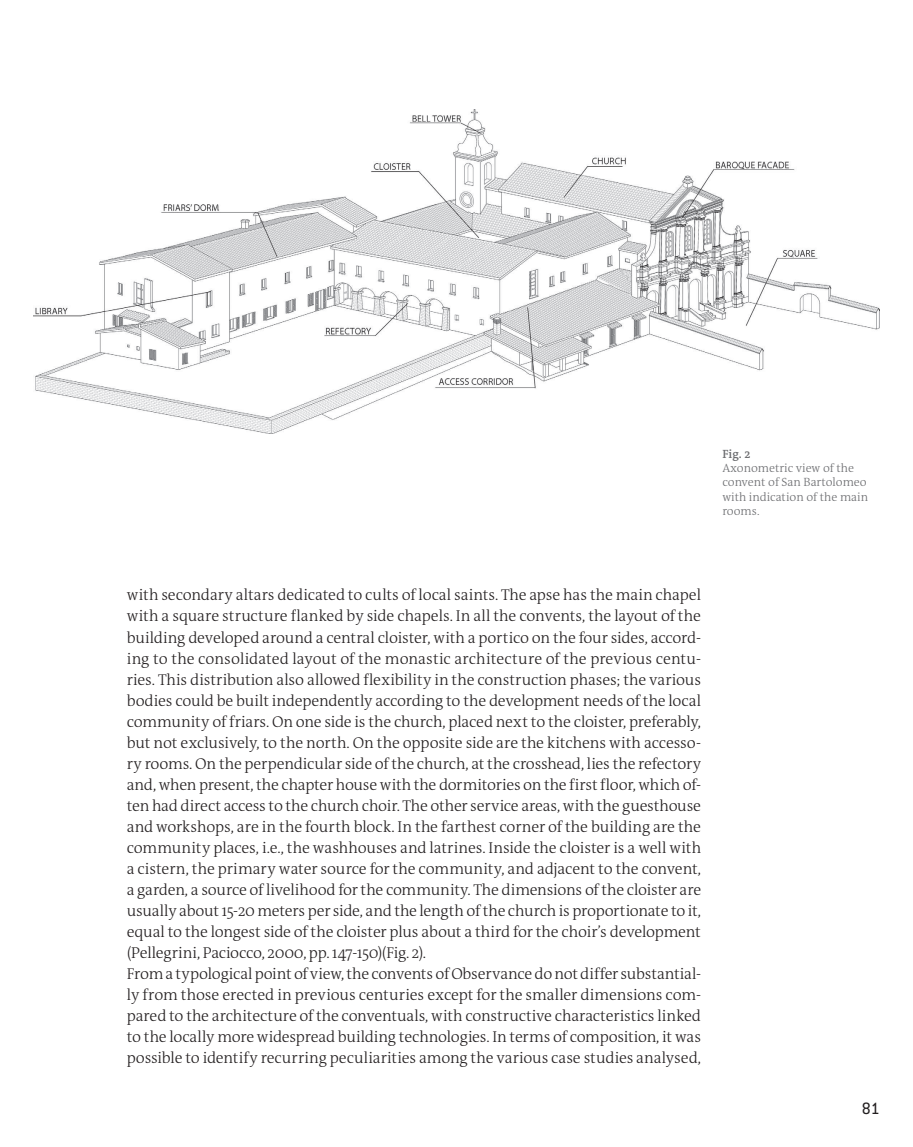
<style>
.page{position:relative;width:913px;height:1147px;background:#fff}
.page>*{position:absolute;margin:0;border:0;box-sizing:border-box;transform-origin:0 0}
.t1{font:18px "Conduit ITC";color:#231f20}
.t2{font:300 15.75px/21px "The Antiqua B W3";letter-spacing:-.01em;color:#231f20}
.t3{font:300 12px/14.4px "The Antiqua B W3";color:#6c6d70}
.t4{font:600 12px "The Antiqua B W6";color:#6c6d70}
</style>
<div class="page">
<img style="left:33px;top:110px;width:846px;height:324px">
<p class="t4" style="left:722px;top:446px;width:29px">Fig. 2</p>
<p class="t3" style="left:722px;top:461px;width:147px">Axonometric view of the convent of San Bartolomeo with indication of the main rooms.</p>
<p class="t2" style="left:127px;top:584px;width:576px">with secondary altars dedicated to cults of local saints. The apse has the main chapel with a square structure flanked by side chapels. In all the convents, the layout of the building developed around a central cloister, with a portico on the four sides, accord&shy;ing to the consolidated layout of the monastic architecture of the previous centu&shy;ries. This distribution also allowed flexibility in the construction phases; the various bodies could be built independently according to the development needs of the local community of friars. On one side is the church, placed next to the cloister, preferably, but not exclusively, to the north. On the opposite side are the kitchens with accesso&shy;ry rooms. On the perpendicular side of the church, at the crosshead, lies the refectory and, when present, the chapter house with the dormitories on the first floor, which of&shy;ten had direct access to the church choir. The other service areas, with the guesthouse and workshops, are in the fourth block. In the farthest corner of the building are the community places, i.e., the washhouses and latrines. Inside the cloister is a well with a cistern, the primary water source for the community, and adjacent to the convent, a garden, a source of livelihood for the community. The dimensions of the cloister are usually about 15-20 meters per side, and the length of the church is proportionate to it, equal to the longest side of the cloister plus about a third for the choir’s development (Pellegrini, Paciocco, 2000, pp. 147-150)(Fig. 2).<br>From a typological point of view, the convents of Observance do not differ substantial&shy;ly from those erected in previous centuries except for the smaller dimensions com&shy;pared to the architecture of the conventuals, with constructive characteristics linked to the locally more widespread building technologies. In terms of composition, it was possible to identify recurring peculiarities among the various case studies analysed,</p>
<p class="t1" style="left:861px;top:1097px;width:20px">81</p>
</div>
